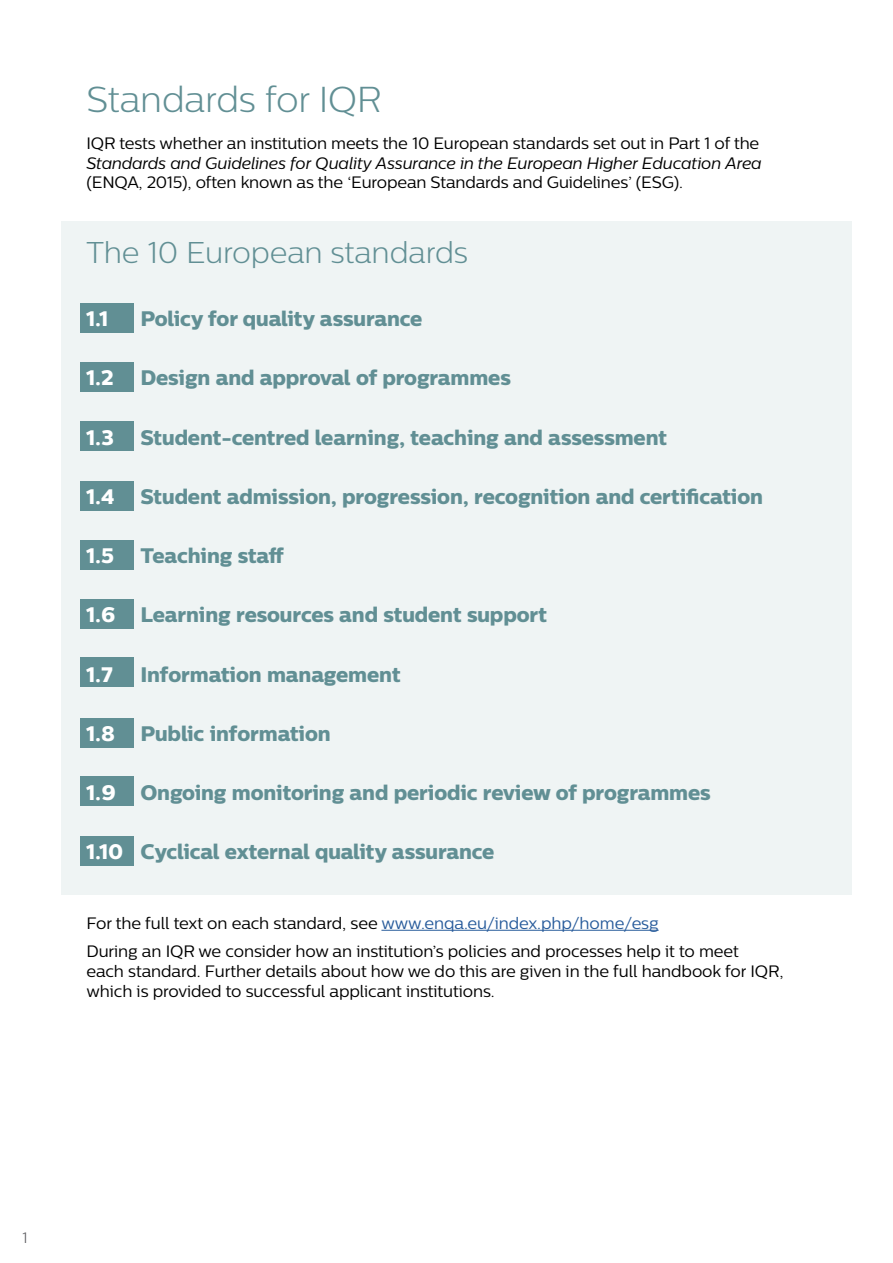
<style>
.page{position:relative;width:893px;height:1263px;background:#fff}
.page>*{position:absolute;margin:0;border:0;box-sizing:border-box;transform-origin:0 0}
.t1{font:300 36px "Centrale Sans";letter-spacing:-.005em;color:#618f94}
.t2{font:300 30px "Centrale Sans";letter-spacing:-.005em;color:#618f94}
.t3{font:21px "Centrale Sans X Bold";letter-spacing:-.005em;color:#618f94}
.t4{font:21px "Centrale Sans X Bold";color:#fff}
.t5{font:16.5px/28.3px "Centrale Sans";letter-spacing:-.005em;color:#000}
.t6{font:italic 16.5px "Centrale Sans";letter-spacing:-.01em;color:#000}
.t7{font:300 15px "Centrale Sans";color:#56565a}
.s1{color:#fff}
.s2{color:#275b9b}
</style>
<div class="page">
<div style="left:61px;top:221px;width:791px;height:673px;background:#eff4f4"></div>
<div style="left:80px;top:303px;width:53px;height:30px;background:#618f94"></div>
<div style="left:80px;top:362px;width:53px;height:29px;background:#618f94"></div>
<div style="left:80px;top:421px;width:53px;height:30px;background:#618f94"></div>
<div style="left:80px;top:481px;width:53px;height:30px;background:#618f94"></div>
<div style="left:80px;top:540px;width:53px;height:29px;background:#618f94"></div>
<div style="left:80px;top:599px;width:53px;height:30px;background:#618f94"></div>
<div style="left:80px;top:657px;width:53px;height:30px;background:#618f94"></div>
<div style="left:80px;top:718px;width:53px;height:29px;background:#618f94"></div>
<div style="left:80px;top:776px;width:53px;height:30px;background:#618f94"></div>
<div style="left:80px;top:836px;width:53px;height:30px;background:#618f94"></div>
<hr style="left:381px;top:930px;width:278px;height:1px;background:#275b9b">
<h1 class="t1" style="left:86px;top:79px;width:297px">Standards for IQR</h1>
<p class="t5" style="left:86px;top:129px;width:674px">IQR tests whether an institution meets the 10 European standards set out in Part 1 of the</p>
<p class="t6" style="left:86px;top:153px;width:677px">Standards and Guidelines for Quality Assurance in the European Higher Education Area</p>
<p class="t5" style="left:86px;top:168px;width:598px">(ENQA, 2015), often known as the ‘European Standards and Guidelines’ (ESG).</p>
<h2 class="t2" style="left:86px;top:235px;width:383px">The 10 European standards</h2>
<p class="t4" style="left:86px;top:306px;width:23px">1.1</p>
<p class="t3" style="left:140px;top:306px;width:283px">Policy for quality assurance</p>
<p class="t4" style="left:86px;top:365px;width:29px">1.2</p>
<p class="t3" style="left:140px;top:365px;width:372px">Design and approval of programmes</p>
<p class="t4" style="left:86px;top:424px;width:29px">1.3</p>
<p class="t3" style="left:140px;top:424px;width:528px">Student-centred learning, teaching and assessment</p>
<p class="t3" style="left:86px;top:483px;width:678px"><span class="s1">1.4</span> Student admission, progression, recognition and certification</p>
<p class="t4" style="left:86px;top:543px;width:29px">1.5</p>
<p class="t3" style="left:140px;top:543px;width:145px">Teaching staff</p>
<p class="t3" style="left:86px;top:602px;width:462px"><span class="s1">1.6</span> Learning resources and student support</p>
<p class="t4" style="left:86px;top:661px;width:28px">1.7</p>
<p class="t3" style="left:140px;top:661px;width:262px">Information management</p>
<p class="t3" style="left:86px;top:720px;width:246px"><span class="s1">1.8</span> Public information</p>
<p class="t3" style="left:86px;top:779px;width:626px"><span class="s1">1.9</span> Ongoing monitoring and periodic review of programmes</p>
<p class="t3" style="left:86px;top:839px;width:410px"><span class="s1">1.10</span> Cyclical external quality assurance</p>
<p class="t5" style="left:86px;top:908px;width:654px">For the full text on each standard, see <span class="s2">www.enqa.eu/index.php/home/esg<br></span>During an IQR we consider how an institution’s policies and processes help it to meet</p>
<p class="t5" style="left:86px;top:961px;width:699px;line-height:19.8px">each standard. Further details about how we do this are given in the full handbook for IQR, which is provided to successful applicant institutions.</p>
<p class="t7" style="left:22px;top:1229px;width:7px">1</p>
</div>
